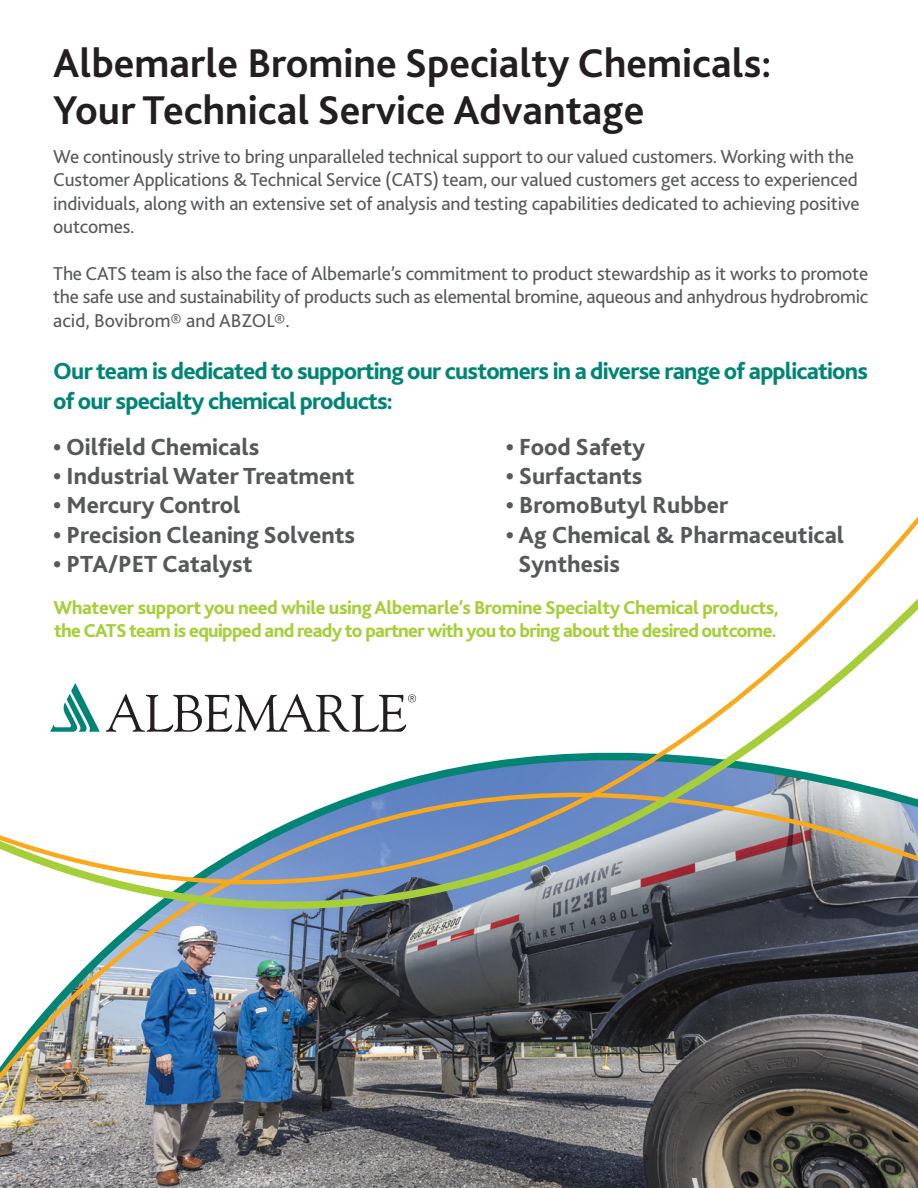
<style>
.page{position:relative;width:918px;height:1188px;background:#fff}
.page>*{position:absolute;margin:0;border:0;box-sizing:border-box;transform-origin:0 0}
.t1{font:700 42px/46.5px "Bliss 2";color:#231f20}
.t2{font:800 24.3px/29.2px "Bliss 2";color:#57585a}
.t3{font:800 24.3px/29.2px "Bliss 2";letter-spacing:-.035em;color:#008575}
.t4{font:19.5px/23.4px "Bliss 2";letter-spacing:-.01em;color:#57585a}
.t5{font:800 19.5px/23.4px "Bliss 2";letter-spacing:-.03em;color:#a6ce39}
</style>
<div class="page">
<img style="left:0;top:516px;width:918px;height:672px">
<svg style="left:106px;top:694px;width:310px;height:38px"></svg>
<svg style="left:50px;top:683px;width:50px;height:49px"></svg>
<h1 class="t1" style="left:53px;top:39px;width:720px">Albemarle Bromine Specialty Chemicals:<br>Your Technical Service Advantage</h1>
<p class="t4" style="left:53px;top:144px;width:808px">We continously strive to bring unparalleled technical support to our valued customers. Working with the Customer Applications &amp;Technical Service (CATS) team, our valued customers get access to experienced individuals, along with an extensive set of analysis and testing capabilities dedicated to achieving positive outcomes.</p>
<p class="t4" style="left:53px;top:261px;width:817px;text-align:justify">The CATS team is also the face of Albemarle’s commitment to product stewardship as it works to promote the safe use and sustainability of products such as elemental bromine, aqueous and anhydrous hydrobromic acid, Bovibrom® and ABZOL®.</p>
<p class="t3" style="left:53px;top:356px;width:816px">Our team is dedicated to supporting our customers in a diverse range of applications of our specialty chemical products:</p>
<p class="t2" style="left:53px;top:431px;width:208px">• Oilfield Chemicals</p>
<p class="t2" style="left:53px;top:461px;width:303px">• Industrial Water Treatment</p>
<p class="t2" style="left:53px;top:490px;width:189px">• Mercury Control</p>
<p class="t2" style="left:53px;top:519px;width:303px">• Precision Cleaning Solvents</p>
<p class="t2" style="left:53px;top:548px;width:201px">• PTA/PET Catalyst</p>
<p class="t2" style="left:506px;top:431px;width:141px">• Food Safety</p>
<p class="t2" style="left:506px;top:461px;width:138px">• Surfactants</p>
<p class="t2" style="left:506px;top:490px;width:224px">• BromoButyl Rubber</p>
<p class="t2" style="left:518px;top:519px;width:328px;text-indent:-12px">• Ag Chemical &amp; Pharmaceutical<br>Synthesis</p>
<p class="t5" style="left:54px;top:595px;width:727px">Whatever support you need while using Albemarle’s Bromine Specialty Chemical products, theCATS team is equipped and ready to partner with you to bring about the desired outcome.</p>
</div>
